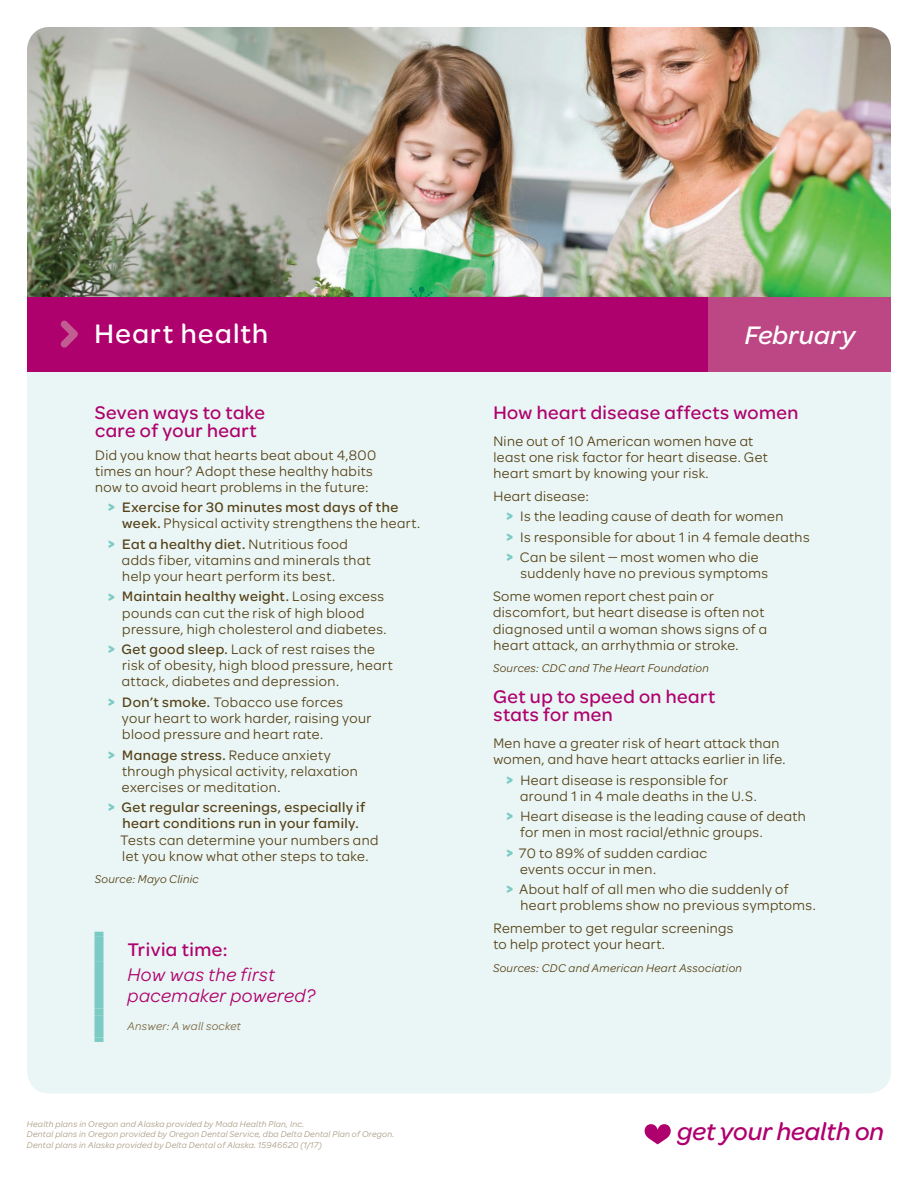
<style>
.page{position:relative;width:918px;height:1188px;background:#fff}
.page>*{position:absolute;margin:0;border:0;box-sizing:border-box;transform-origin:0 0}
.t1{font:500 28.5px "Omnes Moda";letter-spacing:.05em;color:#fff}
.t2{font:italic 500 27px "Omnes Moda";letter-spacing:.01em;color:#fff}
.t3{font:italic 500 26.25px "Omnes Moda";color:#af016e}
.t4{font:500 19.5px/18px "Omnes Moda";letter-spacing:.025em;color:#af016e}
.t5{font:italic 19.5px/21px "Omnes Moda";letter-spacing:.025em;color:#af016e}
.t6{font:14.7px/16.2px "Omnes Moda";letter-spacing:.025em;color:#564218}
.t7{font:500 14.7px/16.2px "Omnes Moda";letter-spacing:.03em;color:#564218}
.t8{font:italic 12px "Omnes Moda";letter-spacing:.025em;color:#564218}
.t9{font:italic 12px "Omnes Moda";letter-spacing:.025em;color:#7c6945}
.t10{font:italic 9px/10.5px "Omnes Moda";letter-spacing:.025em;color:#aa9c83}
.s1{font-weight:700;font-size:15px;color:#7acbc4}
.s2{font-weight:400}
.s3{font-weight:500}
</style>
<div class="page">
<div style="left:27px;top:27px;width:864px;height:1067px;background:#eaf6f5;border-radius:23px"></div>
<img style="left:27px;top:27px;width:864px;height:270px">
<svg style="left:645px;top:1124px;width:26px;height:20px"></svg>
<div style="left:27px;top:297px;width:682px;height:74px;background:#af016e"></div>
<div style="left:709px;top:297px;width:182px;height:74px;background:#bd4785"></div>
<svg style="left:61px;top:321px;width:17px;height:27px"></svg>
<svg style="left:94px;top:932px;width:10px;height:4px"></svg>
<div style="left:94px;top:936px;width:10px;height:26px;background:#7acbc4"></div>
<div style="left:94px;top:962px;width:10px;height:46px;background:#7acbc4"></div>
<div style="left:94px;top:1008px;width:10px;height:7px;background:#7acbc4"></div>
<div style="left:94px;top:1015px;width:10px;height:22px;background:#7acbc4"></div>
<div style="left:94px;top:1037px;width:10px;height:5px;background:#7acbc4"></div>
<h1 class="t1" style="left:94px;top:314px;width:175px">Heart health</h1>
<h2 class="t2" style="left:745px;top:316px;width:112px">February</h2>
<h3 class="t4" style="left:95px;top:402px;width:172px">Seven ways to take care of your heart</h3>
<p class="t6" style="left:95px;top:446px;width:283px">Did you know that hearts beat about 4,800 times an hour? Adopt these healthy habits now to avoid heart problems in the future:</p>
<p class="t7" style="left:122px;top:498px;width:300px;text-indent:-14px"><span class="s1">&gt;</span> Exercise for 30 minutes most days of the week. <span class="s2">Physical activity strengthens the heart.</span></p>
<p class="t6" style="left:122px;top:535px;width:250px;text-indent:-14px"><span class="s1">&gt;</span> <span class="s3">Eat a healthy diet.</span> Nutritious food adds fiber, vitamins and minerals that help your heart perform its best.</p>
<p class="t6" style="left:122px;top:588px;width:266px;text-indent:-14px"><span class="s1">&gt;</span> <span class="s3">Maintain healthy weight.</span> Losing excess pounds can cut the risk of high blood pressure, high cholesterol and diabetes.</p>
<p class="t6" style="left:122px;top:640px;width:273px;text-indent:-14px"><span class="s1">&gt;</span> <span class="s3">Get good sleep.</span> Lack of rest raises the risk of obesity, high blood pressure, heart attack, diabetes and depression.</p>
<p class="t6" style="left:122px;top:693px;width:251px;text-indent:-14px"><span class="s1">&gt;</span> <span class="s3">Don’t smoke.</span> Tobacco use forces your heart to work harder, raising your blood pressure and heart rate.</p>
<p class="t6" style="left:122px;top:746px;width:237px;text-indent:-14px"><span class="s1">&gt;</span> <span class="s3">Manage stress.</span> Reduce anxiety through physical activity, relaxation exercises or meditation.</p>
<p class="t7" style="left:108px;top:798px;width:258px;text-align:center"><span class="s1">&gt;</span> Get regular screenings, especially if heart conditions run in your family.</p>
<p class="t6" style="left:120px;top:831px;width:260px">Tests can determine your numbers and let you know what other steps to take.</p>
<p class="t8" style="left:95px;top:871px;width:105px">Source: Mayo Clinic</p>
<h3 class="t4" style="left:128px;top:939px;width:102px">Trivia time:</h3>
<h3 class="t5" style="left:128px;top:964px;width:189px">How was the first pacemaker powered?</h3>
<p class="t9" style="left:128px;top:1018px;width:115px">Answer: A wall socket</p>
<p class="t10" style="left:27px;top:1118px;width:369px">Health plans in Oregon and Alaska provided by Moda Health Plan, Inc.<br>Dental plans in Oregon provided by Oregon Dental Service, dba Delta Dental Plan of Oregon.<br>Dental plans in Alaska provided by Delta Dental of Alaska. 15946620 (1/17)</p>
<h3 class="t4" style="left:493px;top:402px;width:307px">How heart disease affects women</h3>
<p class="t6" style="left:493px;top:432px;width:276px">Nine out of 10 American women have at least one risk factor for heart disease. Get heart smart by knowing your risk.</p>
<p class="t6" style="left:507px;top:485px;width:305px;line-height:20.4px;text-indent:-13px">Heart disease:<br><span class="s1">&gt;</span> Is the leading cause of death for women<br><span class="s1">&gt;</span> Is responsible for about 1 in 4 female deaths <span class="s1">&gt;</span> Can be silent — most women who die</p>
<p class="t6" style="left:493px;top:561px;width:277px;line-height:22.8px;text-indent:27px">suddenly have no previous symptoms<br>Some women report chest pain or</p>
<p class="t6" style="left:493px;top:604px;width:276px">discomfort, but heart disease is often not diagnosed until a woman shows signs of a heart attack, an arrhythmia or stroke.</p>
<p class="t8" style="left:493px;top:660px;width:217px">Sources: CDC and The Heart Foundation</p>
<h3 class="t4" style="left:493px;top:686px;width:224px">Get up to speed on heart stats for men</h3>
<p class="t6" style="left:493px;top:734px;width:294px">Men have a greater risk of heart attack than women, and have heart attacks earlier in life.</p>
<p class="t6" style="left:520px;top:771px;width:238px;text-indent:-14px"><span class="s1">&gt;</span> Heart disease is responsible for around 1 in 4 male deaths in the U.S.</p>
<p class="t6" style="left:520px;top:807px;width:287px;text-indent:-14px"><span class="s1">&gt;</span> Heart disease is the leading cause of death for men in most racial/ethnic groups.</p>
<p class="t6" style="left:520px;top:844px;width:188px;text-indent:-14px"><span class="s1">&gt;</span> 70 to 89% of sudden cardiac events occur in men.</p>
<p class="t6" style="left:521px;top:880px;width:297px;text-indent:-14px"><span class="s1">&gt;</span> About half of all men who die suddenly of heart problems show no previous symptoms.</p>
<p class="t6" style="left:493px;top:919px;width:242px">Remember to get regular screenings to help protect your heart.</p>
<p class="t8" style="left:493px;top:960px;width:251px">Sources: CDC and American Heart Association</p>
<h3 class="t3" style="left:677px;top:1114px;width:208px">get your health on</h3>
</div>
